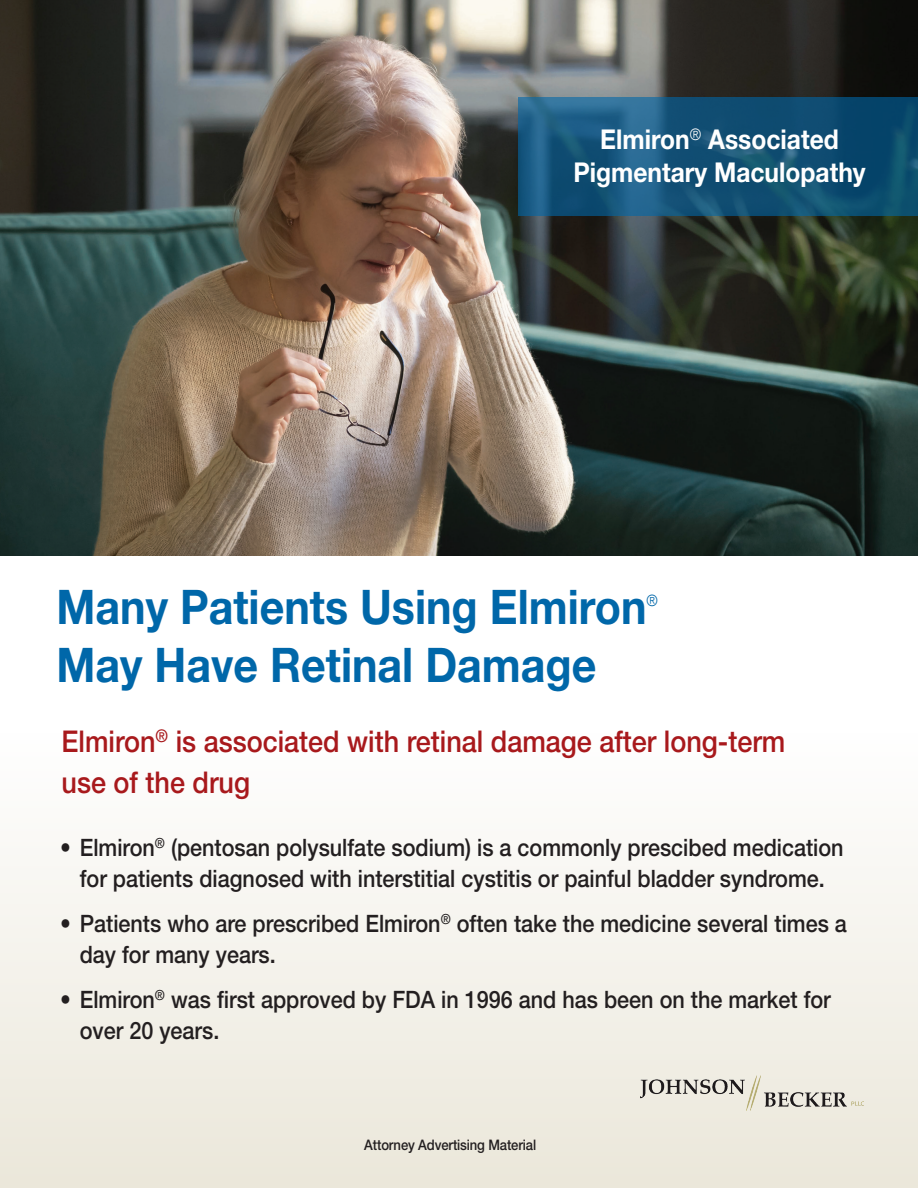
<style>
.page{position:relative;width:918px;height:1188px;background:#fff}
.page>*{position:absolute;margin:0;border:0;box-sizing:border-box;transform-origin:0 0}
.t1{font:700 47.85px "Helvetica Neue LT Std";color:#0067a9;scale:.9 1}
.t2{font:500 30px/40.5px "Helvetica Neue LT Std";color:#a8191c;scale:.9 1}
.t3{font:700 27.3px/32.8px "Helvetica Neue LT Std";color:#fff;text-align:center;scale:.9 1}
.t4{font:500 24px/31.5px "Helvetica Neue LT Std";color:#231f20;scale:.9 1}
.t5{font:300 15.75px "Helvetica Neue LT Std";color:#0067a9;scale:.9 1}
.t6{font:500 14.55px "Helvetica Neue LT Std";letter-spacing:-.01em;color:#231f20;scale:.9 1}
</style>
<div class="page">
<div style="left:0;top:731px;width:918px;height:457px;background:linear-gradient(to bottom,#fff,#ebe7da)"></div>
<img style="left:0;top:0;width:918px;height:555px">
<img style="left:640px;top:1076px;width:224px;height:35px">
<svg style="left:519px;top:97px;width:399px;height:119px;background:#145378"></svg>
<p class="t3" style="left:573px;top:122px;width:326px">Elmiron<sup>®</sup> Associated<br>Pigmentary Maculopathy</p>
<h1 class="t1" style="left:57px;top:578px;width:657px">Many Patients Using Elmiron</h1>
<p class="t5" style="left:647px;top:591px;width:14px">®</p>
<h1 class="t1" style="left:57px;top:635px;width:601px">May Have Retinal Damage</h1>
<p class="t2" style="left:62px;top:721px;width:806px">Elmiron<sup>®</sup> is associated with retinal damage after long-term use of the drug</p>
<p class="t4" style="left:60px;top:831px;width:872px;text-align:center">• Elmiron<sup>®</sup> (pentosan polysulfate sodium) is a commonly prescibed medication for patients diagnosed with interstitial cystitis or painful bladder syndrome.</p>
<p class="t4" style="left:80px;top:907px;width:854px;text-indent:-20px">• Patients who are prescribed Elmiron<sup>®</sup> often take the medicine several times a day for many years.</p>
<p class="t4" style="left:80px;top:983px;width:836px;text-indent:-20px">• Elmiron<sup>®</sup> was first approved by FDA in 1996 and has been on the market for over 20 years.</p>
<p class="t6" style="left:364px;top:1136px;width:192px">Attorney Advertising Material</p>
</div>
